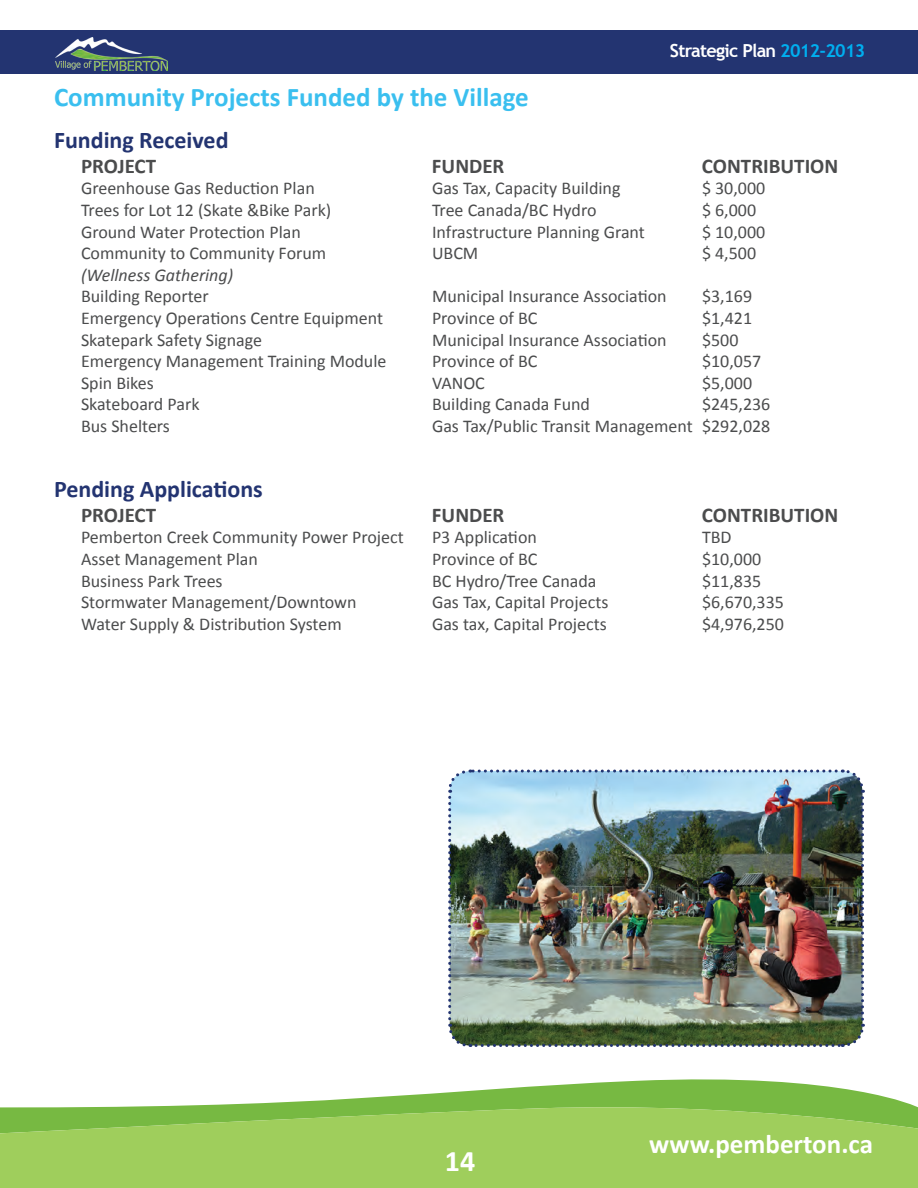
<style>
.page{position:relative;width:918px;height:1188px;background:#fff}
.page>*{position:absolute;margin:0;border:0;box-sizing:border-box;transform-origin:0 0}
.t1{font:700 30px "Calibri";color:#fff}
.t2{font:700 27px "Calibri";color:#3abfef}
.t3{font:700 27px "Calibri";color:#fff}
.t4{font:700 24px "Calibri";color:#233471}
.t5{font:700 21px "Calibri";color:#4b4c4d}
.t6{font:18px "Calibri";color:#4b4c4d}
.t7{font:700 18px "Trebuchet MS";letter-spacing:-.04em;color:#fff}
.t8{font:italic 18px "Calibri";color:#4b4c4d}
.s1{color:#00aeef}
</style>
<div class="page">
<svg style="left:289px;top:1079px;width:614px;height:23px;fill:#77b942"></svg>
<svg style="left:0;top:1102px;width:918px;height:86px;background:#9acb5a"></svg>
<div style="left:0;top:30px;width:918px;height:44px;background:#233471"></div>
<img style="left:56px;top:37px;width:111px;height:34px">
<img style="left:448px;top:769px;width:417px;height:278px">
<h2 class="t2" style="left:54px;top:80px;width:476px">Community Projects Funded by the Village</h2>
<p class="t7" style="left:670px;top:40px;width:197px">Strategic Plan <span class="s1">2012-2013</span></p>
<h3 class="t4" style="left:54px;top:124px;width:176px">Funding Received</h3>
<p class="t5" style="left:81px;top:152px;width:77px">PROJECT</p>
<p class="t5" style="left:432px;top:152px;width:74px">FUNDER</p>
<p class="t5" style="left:702px;top:152px;width:138px">CONTRIBUTION</p>
<p class="t6" style="left:81px;top:177px;width:235px">Greenhouse Gas Reduction Plan</p>
<p class="t6" style="left:432px;top:177px;width:190px">Gas Tax, Capacity Building</p>
<p class="t6" style="left:702px;top:177px;width:65px">$ 30,000</p>
<p class="t6" style="left:81px;top:199px;width:252px">Trees for Lot 12 (Skate &amp;Bike Park)</p>
<p class="t6" style="left:432px;top:199px;width:166px">Tree Canada/BC Hydro</p>
<p class="t6" style="left:702px;top:199px;width:56px">$ 6,000</p>
<p class="t6" style="left:81px;top:220px;width:221px">Ground Water Protection Plan</p>
<p class="t6" style="left:432px;top:220px;width:214px">Infrastructure Planning Grant</p>
<p class="t6" style="left:702px;top:220px;width:65px">$ 10,000</p>
<p class="t6" style="left:81px;top:242px;width:247px">Community to Community Forum</p>
<p class="t6" style="left:432px;top:242px;width:48px">UBCM</p>
<p class="t6" style="left:702px;top:242px;width:56px">$ 4,500</p>
<p class="t8" style="left:81px;top:263px;width:154px">(Wellness Gathering)</p>
<p class="t6" style="left:81px;top:285px;width:129px">Building Reporter</p>
<p class="t6" style="left:432px;top:285px;width:236px">Municipal Insurance Association</p>
<p class="t6" style="left:702px;top:285px;width:52px">$3,169</p>
<p class="t6" style="left:81px;top:307px;width:304px">Emergency Operations Centre Equipment</p>
<p class="t6" style="left:432px;top:307px;width:107px">Province of BC</p>
<p class="t6" style="left:702px;top:307px;width:52px">$1,421</p>
<p class="t6" style="left:81px;top:328px;width:183px">Skatepark Safety Signage</p>
<p class="t6" style="left:432px;top:328px;width:236px">Municipal Insurance Association</p>
<p class="t6" style="left:702px;top:328px;width:38px">$500</p>
<p class="t6" style="left:81px;top:350px;width:307px">Emergency Management Training Module</p>
<p class="t6" style="left:432px;top:350px;width:107px">Province of BC</p>
<p class="t6" style="left:702px;top:350px;width:61px">$10,057</p>
<p class="t6" style="left:81px;top:371px;width:74px">Spin Bikes</p>
<p class="t6" style="left:432px;top:371px;width:54px">VANOC</p>
<p class="t6" style="left:702px;top:371px;width:52px">$5,000</p>
<p class="t6" style="left:81px;top:393px;width:120px">Skateboard Park</p>
<p class="t6" style="left:432px;top:393px;width:160px">Building Canada Fund</p>
<p class="t6" style="left:702px;top:393px;width:70px">$245,236</p>
<p class="t6" style="left:81px;top:415px;width:90px">Bus Shelters</p>
<p class="t6" style="left:432px;top:415px;width:340px">Gas Tax/Public Transit Management $292,028</p>
<h3 class="t4" style="left:54px;top:473px;width:210px">Pending Applications</h3>
<p class="t5" style="left:81px;top:501px;width:77px">PROJECT</p>
<p class="t5" style="left:432px;top:501px;width:74px">FUNDER</p>
<p class="t5" style="left:702px;top:501px;width:138px">CONTRIBUTION</p>
<p class="t6" style="left:81px;top:526px;width:324px">Pemberton Creek Community Power Project</p>
<p class="t6" style="left:432px;top:526px;width:106px">P3 Application</p>
<p class="t6" style="left:702px;top:526px;width:31px">TBD</p>
<p class="t6" style="left:81px;top:548px;width:179px">Asset Management Plan</p>
<p class="t6" style="left:432px;top:548px;width:107px">Province of BC</p>
<p class="t6" style="left:702px;top:548px;width:61px">$10,000</p>
<p class="t6" style="left:81px;top:569px;width:143px">Business Park Trees</p>
<p class="t6" style="left:432px;top:569px;width:166px">BC Hydro/Tree Canada</p>
<p class="t6" style="left:702px;top:569px;width:61px">$11,835</p>
<p class="t6" style="left:81px;top:591px;width:277px">Stormwater Management/Downtown</p>
<p class="t6" style="left:432px;top:591px;width:178px">Gas Tax, Capital Projects</p>
<p class="t6" style="left:702px;top:591px;width:84px">$6,670,335</p>
<p class="t6" style="left:81px;top:612px;width:262px">Water Supply &amp; Distribution System</p>
<p class="t6" style="left:432px;top:612px;width:176px">Gas tax, Capital Projects</p>
<p class="t6" style="left:702px;top:612px;width:84px">$4,976,250</p>
<h1 class="t1" style="left:445px;top:1142px;width:32px">14</h1>
<h2 class="t3" style="left:649px;top:1127px;width:225px">www.pemberton.ca</h2>
</div>
